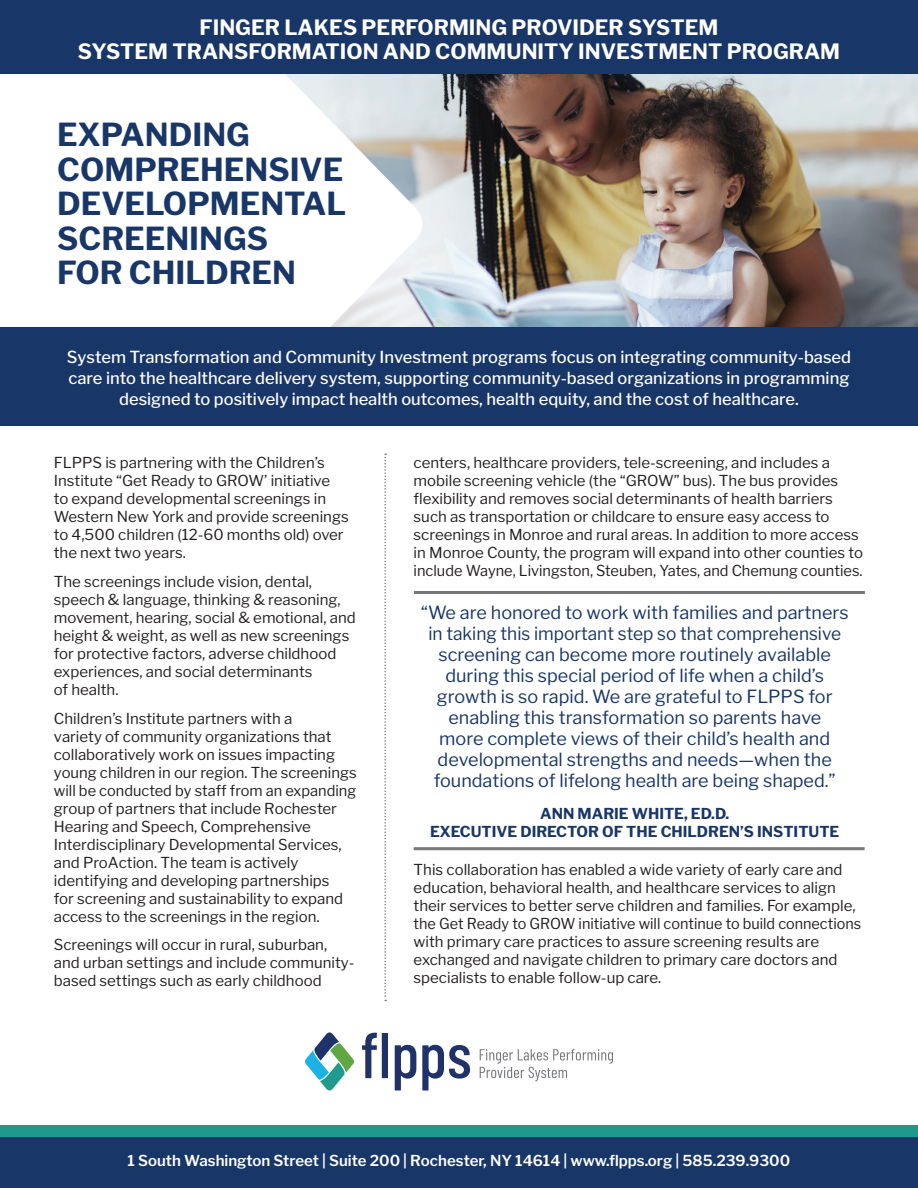
<style>
.page{position:relative;width:918px;height:1188px;background:#fff}
.page>*{position:absolute;margin:0;border:0;box-sizing:border-box;transform-origin:0 0}
.t1{font:700 31.5px/34.5px "Libre Franklin";color:#183667}
.t2{font:700 21px/24px "Libre Franklin";color:#fff;text-align:center}
.t3{font:18px/21px "Libre Franklin";color:#183667;text-align:center}
.t4{font:500 16.5px/21px "Libre Franklin";color:#fff;text-align:center}
.t5{font:15px/18px "Libre Franklin";color:#231f20}
.t6{font:600 15px "Libre Franklin";color:#fff}
.t7{font:700 15px/18px "Libre Franklin";color:#183667;text-align:center}
</style>
<div class="page">
<img style="left:425px;top:73px;width:493px;height:254px">
<svg style="left:384px;top:454px;width:2px;height:547px"></svg>
<svg style="left:47px;top:73px;width:378px;height:254px"></svg>
<div style="left:0;top:327px;width:918px;height:98px;background:#183667"></div>
<div style="left:0;top:0;width:918px;height:73px;background:#183667"></div>
<svg style="left:362px;top:1033px;width:26px;height:45px"></svg>
<svg style="left:395px;top:1045px;width:21px;height:46px"></svg>
<svg style="left:422px;top:1045px;width:48px;height:46px"></svg>
<svg style="left:305px;top:1032px;width:49px;height:59px"></svg>
<svg style="left:480px;top:1049px;width:133px;height:32px"></svg>
<div style="left:0;top:1129px;width:918px;height:59px;background:#183667"></div>
<div style="left:0;top:1125px;width:918px;height:12px;background:#1e998c"></div>
<hr style="left:414px;top:591px;width:451px;height:3px;background:#767779">
<hr style="left:414px;top:847px;width:451px;height:3px;background:#767779">
<h2 class="t2" style="left:78px;top:15px;width:764px">FINGER LAKES PERFORMING PROVIDER SYSTEM<br>SYSTEM TRANSFORMATION AND COMMUNITY INVESTMENT PROGRAM</h2>
<h1 class="t1" style="left:57px;top:118px;width:290px">EXPANDING<br>COMPREHENSIVE<br>DEVELOPMENTAL<br>SCREENINGS<br>FOR CHILDREN</h1>
<p class="t4" style="left:67px;top:347px;width:786px">System Transformation and Community Investment programs focus on integrating community-based care into the healthcare delivery system, supporting community-based organizations in programming designed to positively impact health outcomes, health equity, and the cost of healthcare.</p>
<p class="t5" style="left:54px;top:454px;width:296px">FLPPS is partnering with the Children’s Institute “Get Ready to GROW’ initiative<br>to expand developmental screenings in Western New York and provide screenings to 4,500 children (12-60 months old) over the next two years.</p>
<p class="t5" style="left:54px;top:572px;width:304px">The screenings include vision, dental, speech &amp; language, thinking &amp; reasoning, movement, hearing, social &amp; emotional, and height &amp; weight, as well as new screenings for protective factors, adverse childhood experiences, and social determinants<br>of health.</p>
<p class="t5" style="left:54px;top:709px;width:304px">Children’s Institute partners with a<br>variety of community organizations that collaboratively work on issues impacting young children in our region. The screenings will be conducted by staff from an expanding group of partners that include Rochester Hearing and Speech, Comprehensive Interdisciplinary Developmental Services, and ProAction. The team is actively identifying and developing partnerships<br>for screening and sustainability to expand access to the screenings in the region.</p>
<p class="t5" style="left:54px;top:936px;width:302px">Screenings will occur in rural, suburban, and urban settings and include community&shy;based settings such as early childhood</p>
<p class="t5" style="left:414px;top:454px;width:451px">centers, healthcare providers, tele-screening, and includes a mobile screening vehicle (the “GROW” bus). The bus provides flexibility and removes social determinants of health barriers such as transportation or childcare to ensure easy access to screenings in Monroe and rural areas. In addition to more access in Monroe County, the program will expand into other counties to include Wayne, Livingston, Steuben, Yates, and Chemung counties.</p>
<p class="t3" style="left:421px;top:602px;width:429px">“We are honored to work with families and partners in taking this important step so that comprehensive screening can become more routinely available during this special period of life when a child’s growth is so rapid. We are grateful to FLPPS for enabling this transformation so parents have<br>more complete views of their child’s health and developmental strengths and needs—when the foundations of lifelong health are being shaped.”</p>
<p class="t7" style="left:430px;top:804px;width:411px">ANN MARIE WHITE, ED.D.<br>EXECUTIVE DIRECTOR OF THE CHILDREN’S INSTITUTE</p>
<p class="t5" style="left:414px;top:860px;width:449px">This collaboration has enabled a wide variety of early care and education, behavioral health, and healthcare services to align their services to better serve children and families. For example, the Get Ready to GROW initiative will continue to build connections with primary care practices to assure screening results are exchanged and navigate children to primary care doctors and specialists to enable follow-up care.</p>
<p class="t6" style="left:128px;top:1151px;width:664px">1 South Washington Street | Suite 200 | Rochester, NY 14614 | www.flpps.org | 585.239.9300</p>
</div>
